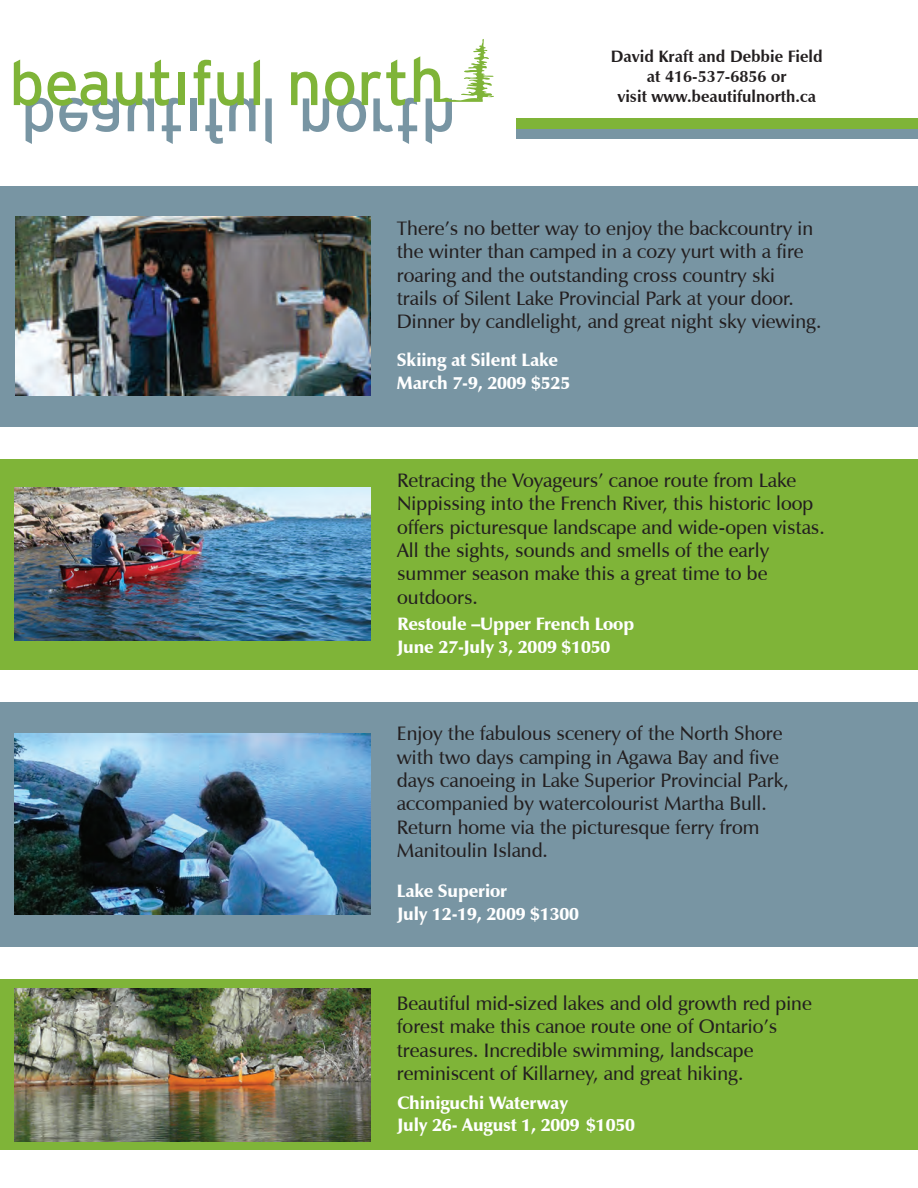
<style>
.page{position:relative;width:918px;height:1188px;background:#fff}
.page>*{position:absolute;margin:0;border:0;box-sizing:border-box;transform-origin:0 0}
.t1{font:600 19.5px/23.4px "Zapf Humanist 601 BT";color:#231f20}
.t2{font:900 18px/22.6px "Zapf Humanist 601 BT";letter-spacing:-.01em;color:#fff}
.t3{font:700 16.5px/19.8px "Zapf Humanist 601 BT";color:#231f20;text-align:center}
</style>
<div class="page">
<div style="left:190px;top:98px;width:6px;height:33px;background:#7895a3"></div>
<svg style="left:14px;top:60px;width:167px;height:84px"></svg>
<div style="left:178px;top:72px;width:7px;height:33px;background:#7fb438"></div>
<svg style="left:194px;top:60px;width:78px;height:84px"></svg>
<svg style="left:291px;top:39px;width:203px;height:105px"></svg>
<div style="left:516px;top:129px;width:401px;height:10px;background:#7895a3"></div>
<div style="left:516px;top:118px;width:401px;height:11px;background:#7fb438"></div>
<div style="left:0;top:459px;width:918px;height:210px;background:#7fb438"></div>
<img style="left:15px;top:488px;width:356px;height:153px">
<div style="left:0;top:979px;width:918px;height:171px;background:#7fb438"></div>
<img style="left:15px;top:988px;width:356px;height:154px">
<div style="left:0;top:702px;width:918px;height:245px;background:#7895a3"></div>
<img style="left:15px;top:734px;width:356px;height:181px">
<div style="left:0;top:186px;width:918px;height:241px;background:#7895a3"></div>
<img style="left:15px;top:217px;width:356px;height:178px">
<p class="t3" style="left:611px;top:46px;width:213px">David Kraft and Debbie Field at 416-537-6856 or<br>visit www.beautifulnorth.ca</p>
<p class="t1" style="left:397px;top:216px;width:426px">There’s no better way to enjoy the backcountry in the winter than camped in a cozy yurt with a fire roaring and the outstanding cross country ski<br>trails of Silent Lake Provincial Park at your door.<br>Dinner by candlelight, and great night sky viewing.</p>
<p class="t2" style="left:397px;top:349px;width:175px">Skiing at Silent Lake<br>March 7-9, 2009 $525</p>
<p class="t1" style="left:397px;top:468px;width:429px">Retracing the Voyageurs’ canoe route from Lake Nippissing into the French River, this historic loop offers picturesque landscape and wide-open vistas.<br>All the sights, sounds and smells of the early summer season make this a great time to be outdoors.</p>
<p class="t2" style="left:397px;top:613px;width:238px">Restoule –Upper French Loop<br>June 27-July 3, 2009 $1050</p>
<p class="t1" style="left:397px;top:722px;width:393px">Enjoy the fabulous scenery of the North Shore with two days camping in Agawa Bay and five days canoeing in Lake Superior Provincial Park, accompanied by watercolourist Martha Bull.<br>Return home via the picturesque ferry from Manitoulin Island.</p>
<p class="t2" style="left:397px;top:880px;width:184px">Lake Superior<br>July 12-19, 2009 $1300</p>
<p class="t1" style="left:397px;top:992px;width:416px">Beautiful mid-sized lakes and old growth red pine forest make this canoe route one of Ontario’s treasures. Incredible swimming, landscape reminiscent of Killarney, and great hiking.</p>
<p class="t2" style="left:397px;top:1114px;width:239px">July 26- August 1, 2009 $1050</p>
<p class="t2" style="left:397px;top:1091px;width:172px">Chiniguchi Waterway</p>
</div>
